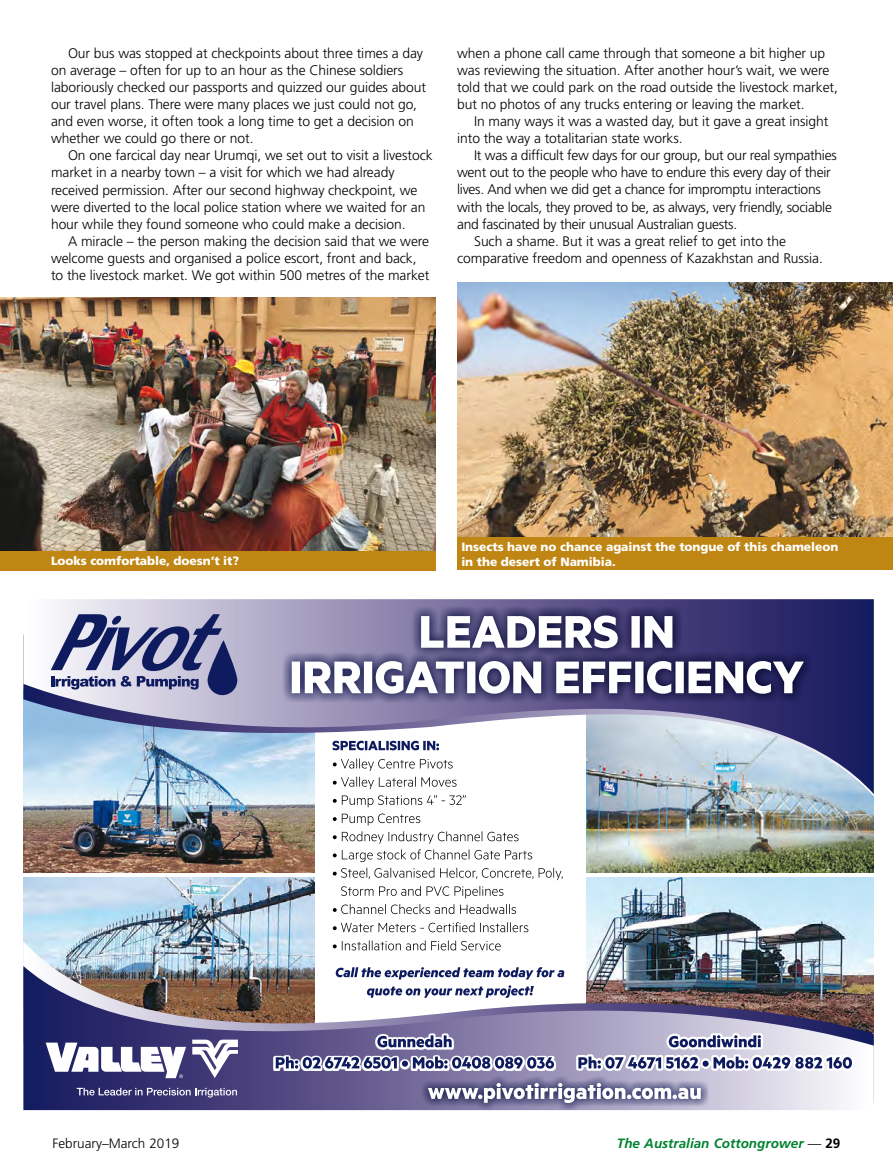
<style>
.page{position:relative;width:893px;height:1170px;background:#fff}
.page>*{position:absolute;margin:0;border:0;box-sizing:border-box;transform-origin:0 0}
.GN11_paragraph{font:300 13.8px/17.1px "Frutiger";letter-spacing:-.005em;color:#000}
.t1{font:italic 700 13.5px "Frutiger";color:#008231}
.t2{font:300 13.5px "Frutiger";color:#000}
.Gn11_caption{font:900 12px/14.4px "Frutiger";letter-spacing:-.005em;color:#fff}
.s1{font-weight:300;font-style:normal;color:#000}
.s2{font-style:normal;color:#000}
</style>
<div class="page">
<img style="left:0;top:298px;width:436px;height:253px">
<div style="left:0;top:551px;width:436px;height:19px;background:#bf8614"></div>
<img style="left:457px;top:282px;width:436px;height:256px">
<div style="left:457px;top:538px;width:436px;height:32px;background:#bf8614"></div>
<img style="left:23px;top:796px;width:291px;height:76px">
<img style="left:23px;top:877px;width:291px;height:64px">
<img style="left:587px;top:796px;width:287px;height:76px">
<img style="left:587px;top:877px;width:286px;height:64px">
<img style="left:23px;top:941px;width:851px;height:24px">
<img style="left:23px;top:965px;width:851px;height:144px">
<svg style="left:23px;top:599px;width:851px;height:195px"></svg>
<svg style="left:208px;top:640px;width:29px;height:55px"></svg>
<svg style="left:51px;top:614px;width:171px;height:75px;background:#878aaf"></svg>
<svg style="left:192px;top:1039px;width:46px;height:38px"></svg>
<svg style="left:46px;top:1042px;width:140px;height:36px"></svg>
<svg style="left:77px;top:1087px;width:160px;height:10px;background:#696694"></svg>
<svg style="left:282px;top:606px;width:531px;height:97px;background:#5a5486"></svg>
<svg style="left:292px;top:661px;width:512px;height:32px"></svg>
<svg style="left:421px;top:615px;width:251px;height:33px"></svg>
<svg style="left:421px;top:1102px;width:288px;height:8px;background:#908baf"></svg>
<svg style="left:276px;top:1026px;width:580px;height:76px"></svg>
<svg style="left:367px;top:985px;width:167px;height:12px"></svg>
<svg style="left:336px;top:967px;width:228px;height:12px"></svg>
<svg style="left:333px;top:940px;width:168px;height:10px"></svg>
<svg style="left:333px;top:922px;width:195px;height:10px"></svg>
<svg style="left:333px;top:904px;width:183px;height:10px"></svg>
<svg style="left:333px;top:849px;width:230px;height:49px"></svg>
<svg style="left:333px;top:831px;width:186px;height:12px"></svg>
<svg style="left:333px;top:813px;width:87px;height:12px"></svg>
<svg style="left:333px;top:795px;width:133px;height:12px"></svg>
<svg style="left:333px;top:758px;width:124px;height:31px"></svg>
<svg style="left:332px;top:740px;width:107px;height:10px"></svg>
<p class="GN11_paragraph" style="left:51px;top:44px;width:377px;text-indent:17px">Our bus was stopped at checkpoints about three times a day on average – often for up to an hour as the Chinese soldiers laboriously checked our passports and quizzed our guides about our travel plans. There were many places we just could not go, and even worse, it often took a long time to get a decision on whether we could go there or not.</p>
<p class="GN11_paragraph" style="left:51px;top:147px;width:383px;text-indent:17px">On one farcical day near Urumqi, we set out to visit a livestock market in a nearby town – a visit for which we had already received permission. After our second highway checkpoint, we were diverted to the local police station where we waited for an hour while they found someone who could make a decision.</p>
<p class="GN11_paragraph" style="left:51px;top:232px;width:380px;text-indent:17px">A miracle – the person making the decision said that we were welcome guests and organised a police escort, front and back, to the livestock market. We got within 500 metres of the market</p>
<p class="GN11_paragraph" style="left:457px;top:44px;width:382px">when a phone call came through that someone a bit higher up was reviewing the situation. After another hour’s wait, we were told that we could park on the road outside the livestock market, but no photos of any trucks entering or leaving the market.</p>
<p class="GN11_paragraph" style="left:457px;top:113px;width:373px;text-indent:17px">In many ways it was a wasted day, but it gave a great insight into the way a totalitarian state works.</p>
<p class="GN11_paragraph" style="left:457px;top:147px;width:381px;text-indent:17px">It was a difficult few days for our group, but our real sympathies went out to the people who have to endure this every day of their lives. And when we did get a chance for impromptu interactions with the locals, they proved to be, as always, very friendly, sociable and fascinated by their unusual Australian guests.</p>
<p class="GN11_paragraph" style="left:457px;top:232px;width:367px;text-indent:17px">Such a shame. But it was a great relief to get into the comparative freedom and openness of Kazakhstan and Russia.</p>
<p class="Gn11_caption" style="left:51px;top:553px;width:190px">Looks comfortable, doesn’t it?</p>
<p class="Gn11_caption" style="left:461px;top:540px;width:379px">Insects have no chance against the tongue of this chameleon in the desert of Namibia.</p>
<p class="t2" style="left:53px;top:1135px;width:128px">February–March 2019</p>
<p class="t1" style="left:617px;top:1135px;width:225px">The Australian Cottongrower <span class="s1">—</span> <span class="s2">29</span></p>
</div>
